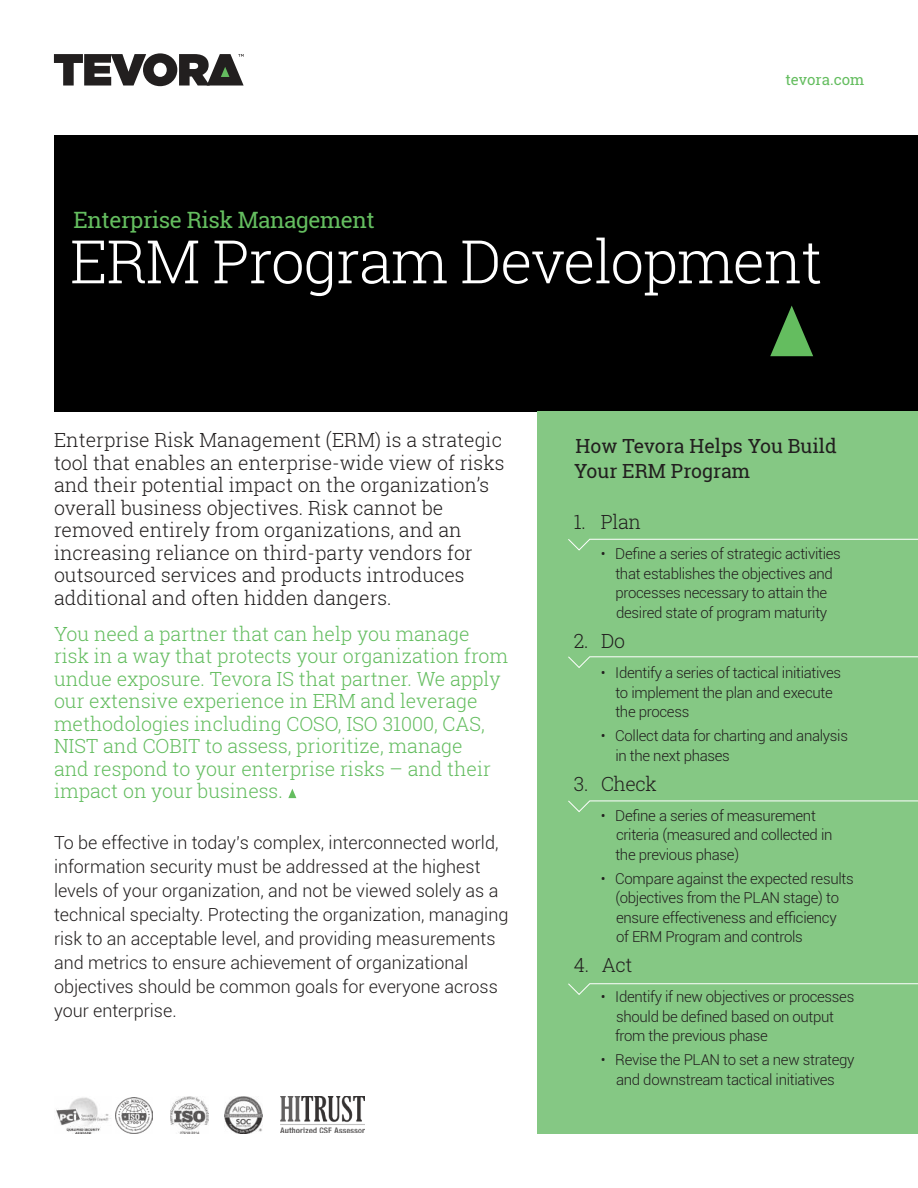
<style>
.page{position:relative;width:918px;height:1188px;background:#fff}
.page>*{position:absolute;margin:0;border:0;box-sizing:border-box;transform-origin:0 0}
.t1{font:300 60px "Roboto Slab";letter-spacing:-.02em;color:#fff}
.t2{font:22.5px "Roboto Slab";letter-spacing:-.02em;color:#64bd5f}
.t3{font:300 19.5px/22.5px "Roboto Slab";color:#221f1f}
.t4{font:300 19.5px/22.5px "Roboto Slab";color:#64bd60}
.t5{font:19.5px/25.5px "Roboto Slab";color:#221f1f}
.t6{font:300 18px/24px "Roboto";color:#221f1f}
.t7{font:300 15px/19.5px "Roboto";letter-spacing:-.02em;color:#221f1f}
.t8{font:15px "Roboto Slab";color:#64bd5f}
.s1{color:#64bd5f}
</style>
<div class="page">
<div style="left:54px;top:135px;width:864px;height:276px;background:#000"></div>
<svg style="left:54px;top:53px;width:190px;height:33px"></svg>
<div style="left:538px;top:412px;width:380px;height:722px;background:#85c884"></div>
<svg style="left:288px;top:789px;width:8px;height:9px"></svg>
<img style="left:280px;top:1097px;width:84px;height:36px">
<img style="left:116px;top:1097px;width:36px;height:37px">
<img style="left:56px;top:1097px;width:55px;height:37px">
<img style="left:225px;top:1097px;width:38px;height:37px">
<img style="left:171px;top:1097px;width:38px;height:37px">
<svg style="left:770px;top:306px;width:43px;height:50px"></svg>
<svg style="left:568px;top:538px;width:350px;height:13px"></svg>
<svg style="left:568px;top:656px;width:350px;height:12px"></svg>
<svg style="left:568px;top:800px;width:350px;height:12px"></svg>
<svg style="left:568px;top:983px;width:350px;height:12px"></svg>
<h2 class="t2" style="left:74px;top:210px;width:303px">Enterprise Risk Management</h2>
<p class="t8" style="left:785px;top:74px;width:80px">tevora.com</p>
<h1 class="t1" style="left:70px;top:236px;width:754px">ERM Program Development</h1>
<p class="t3" style="left:54px;top:430px;width:452px">Enterprise Risk Management (ERM) is a strategic tool that enables an enterprise-wide view of risks and their potential impact on the organization’s overall business objectives. Risk cannot be removed entirely from organizations, and an increasing reliance on third-party vendors for outsourced services and products introduces additional and often hidden dangers.</p>
<h3 class="t4" style="left:54px;top:624px;width:456px">You need a partner that can help you manage risk in a way that protects your organization from</h3>
<p class="t4" style="left:54px;top:669px;width:448px"><span class="s1">undue exposure. Tevora IS that partner. We apply </span>our extensive experience in ER<span class="s1">M and leverage methodologies including COSO, ISO 31000,</span> CAS, NIST and COBIT to assess, prioritize, manage and respond to your enterprise risks – and their impact on your business.</p>
<p class="t6" style="left:54px;top:832px;width:456px">To be effective in today’s complex, interconnected world, information security must be addressed at the highest levels of your organization, and not be viewed solely as a technical specialty. Protecting the organization, managing risk to an acceptable level, and providing measurements and metrics to ensure achievement of organizational objectives should be common goals for everyone across your enterprise.</p>
<h3 class="t5" style="left:574px;top:434px;width:264px">How Tevora Helps You Build<br>Your ERM Program</h3>
<h3 class="t3" style="left:574px;top:513px;width:69px">1. Plan</h3>
<p class="t7" style="left:601px;top:544px;width:242px;text-align:center">• Define a series of strategic activities that establishes the objectives and processes necessary to attain the desired state of program maturity</p>
<h3 class="t3" style="left:574px;top:631px;width:53px">2. Do</h3>
<p class="t7" style="left:615px;top:664px;width:227px;text-indent:-15px">• Identify a series of tactical initiatives to implement the plan and execute the process</p>
<p class="t7" style="left:615px;top:727px;width:234px;text-indent:-15px">• Collect data for charting and analysis in the next phases</p>
<h3 class="t3" style="left:574px;top:774px;width:85px">3. Check</h3>
<p class="t7" style="left:615px;top:805px;width:219px;text-indent:-15px">• Define a series of measurement criteria (measured and collected in the previous phase)</p>
<p class="t7" style="left:615px;top:870px;width:240px;text-indent:-15px">• Compare against the expected results (objectives from the PLAN stage) to ensure effectiveness and efficiency<br>of ERM Program and controls</p>
<h3 class="t3" style="left:574px;top:956px;width:60px">4. Act</h3>
<p class="t7" style="left:615px;top:988px;width:241px;text-indent:-14px">• Identify if new objectives or processes should be defined based on output from the previous phase</p>
<p class="t7" style="left:601px;top:1051px;width:255px;text-align:center">• Revise the PLAN to set a new strategy and downstream tactical initiatives</p>
</div>
